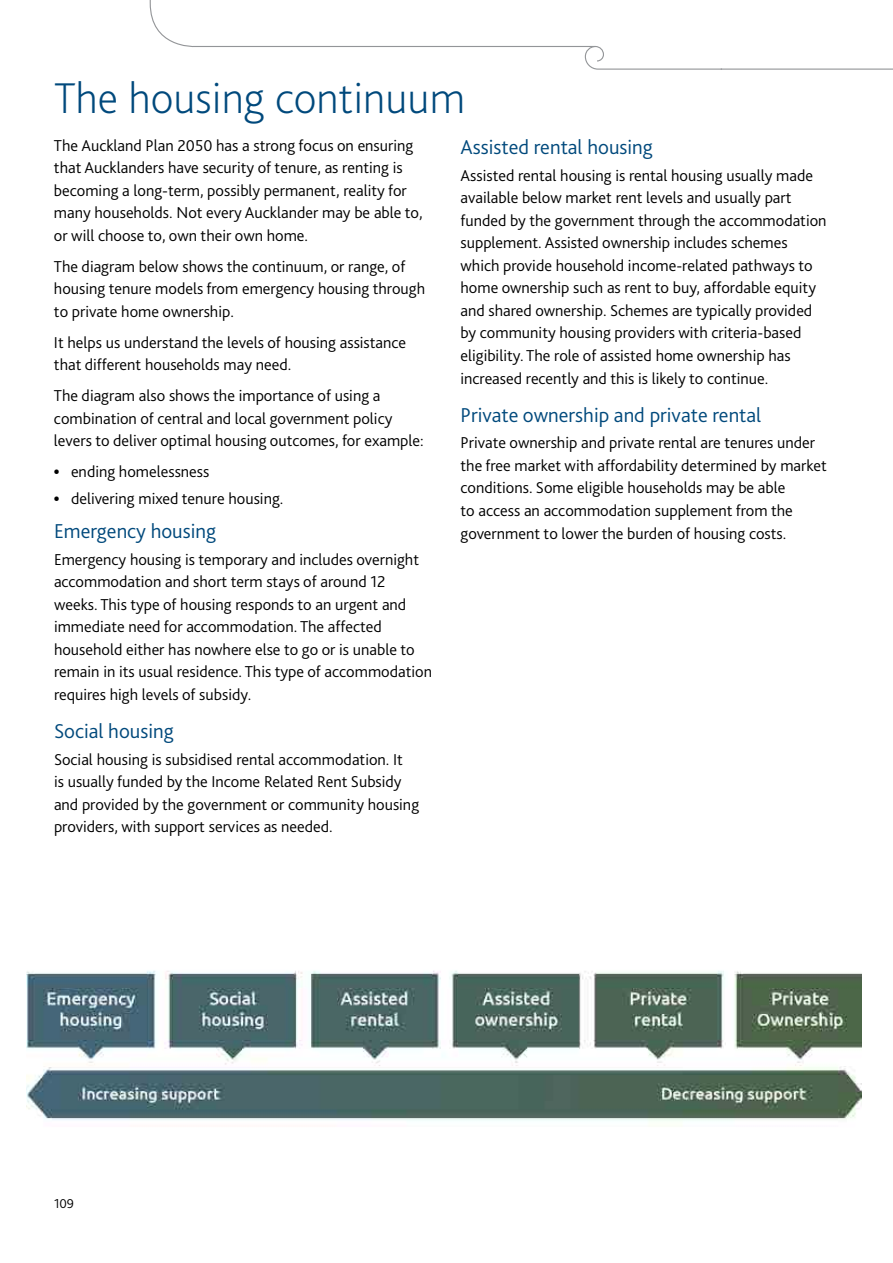
<style>
.page{position:relative;width:893px;height:1263px;background:#fff}
.page>*{position:absolute;margin:0;border:0;box-sizing:border-box;transform-origin:0 0}
.t1{font:200 45px "Bliss";color:#00497c}
.t2{font:300 21px "Bliss";color:#00497c}
.t3{font:300 16.5px/22.5px "Bliss";color:#000}
.t4{font:300 13.5px "Bliss";color:#000}
.s1{font-weight:800}
</style>
<div class="page">
<img style="left:27px;top:970px;width:835px;height:151px">
<svg style="left:149px;top:0;width:744px;height:70px"></svg>
<h1 class="t1" style="left:54px;top:70px;width:413px">The housing continuum</h1>
<p class="t3" style="left:54px;top:134px;width:370px">The Auckland Plan 2050 has a strong focus on ensuring that Aucklanders have security of tenure, as renting is becoming a long-term, possibly permanent, reality for many households. Not every Aucklander may be able to, or will choose to, own their own home.</p>
<p class="t3" style="left:54px;top:255px;width:373px">The diagram below shows the continuum, or range, of housing tenure models from emergency housing through to private home ownership.</p>
<p class="t3" style="left:54px;top:331px;width:354px">It helps us understand the levels of housing assistance that different households may need.</p>
<p class="t3" style="left:54px;top:385px;width:371px">The diagram also shows the importance of using a combination of central and local government policy levers to deliver optimal housing outcomes, for example:</p>
<p class="t3" style="left:54px;top:461px;width:157px"><span class="s1">•</span> ending homelessness</p>
<p class="t3" style="left:54px;top:487px;width:231px"><span class="s1">•</span> delivering mixed tenure housing.</p>
<p class="t2" style="left:54px;top:518px;width:164px">Emergency housing</p>
<p class="t3" style="left:54px;top:548px;width:380px">Emergency housing is temporary and includes overnight accommodation and short term stays of around 12 weeks. This type of housing responds to an urgent and immediate need for accommodation. The affected household either has nowhere else to go or is unable to remain in its usual residence. This type of accommodation requires high levels of subsidy.</p>
<p class="t2" style="left:54px;top:718px;width:121px">Social housing</p>
<p class="t3" style="left:54px;top:748px;width:367px">Social housing is subsidised rental accommodation. It<br>is usually funded by the Income Related Rent Subsidy and provided by the government or community housing providers, with support services as needed.</p>
<p class="t2" style="left:460px;top:134px;width:194px">Assisted rental housing</p>
<p class="t3" style="left:460px;top:164px;width:368px">Assisted rental housing is rental housing usually made available below market rent levels and usually part funded by the government through the accommodation supplement. Assisted ownership includes schemes which provide household income-related pathways to home ownership such as rent to buy, affordable equity and shared ownership. Schemes are typically provided by community housing providers with criteria-based eligibility. The role of assisted home ownership has increased recently and this is likely to continue.</p>
<p class="t2" style="left:460px;top:402px;width:302px">Private ownership and private rental</p>
<p class="t3" style="left:460px;top:432px;width:368px">Private ownership and private rental are tenures under the free market with affordability determined by market conditions. Some eligible households may be able<br>to access an accommodation supplement from the government to lower the burden of housing costs.</p>
<p class="t4" style="left:54px;top:1195px;width:22px">109</p>
</div>
